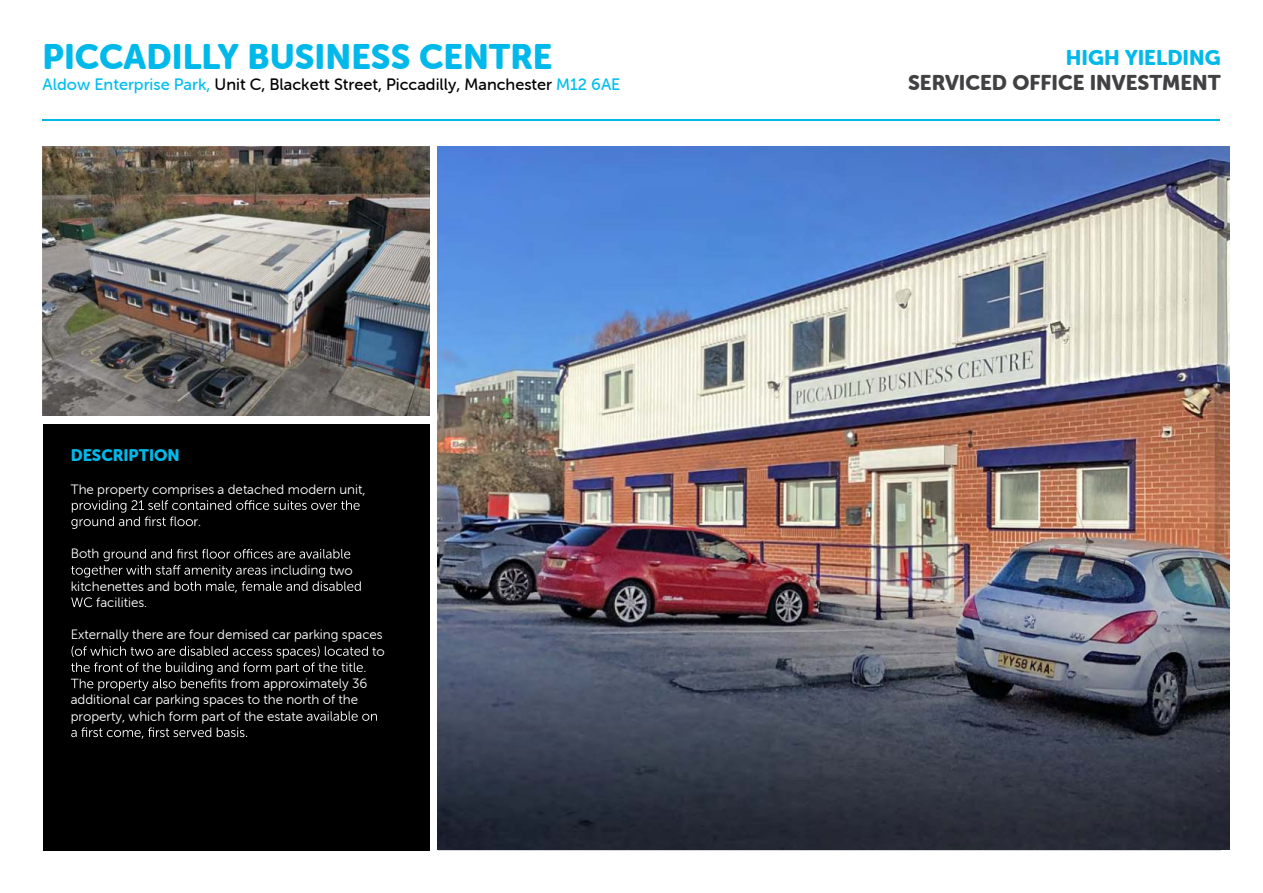
<style>
.page{position:relative;width:1263px;height:893px;background:#fff}
.page>*{position:absolute;margin:0;border:0;box-sizing:border-box;transform-origin:0 0}
.t1{font:34.8px "Museo Sans Rounded 900";color:#00b9ea}
.t2{font:21px "Museo Sans Rounded 900";color:#414042}
.t3{font:21px "Museo Sans Rounded 900";color:#00b9ea}
.t4{font:16.5px "Museo Sans Rounded 500";color:#000}
.t5{font:16.5px "Museo Sans Rounded 900";color:#00b9ea}
.t6{font:13.5px/16.2px "Museo Sans Rounded 300";color:#fff;text-align:right}
.s1{color:#00beec}
</style>
<div class="page">
<hr style="left:43px;top:119px;width:1177px;height:1px;background:#00b9ea">
<div style="left:43px;top:424px;width:386px;height:426px;background:#000"></div>
<svg style="left:71px;top:500px;width:289px;height:29px"></svg>
<svg style="left:71px;top:549px;width:290px;height:42px"></svg>
<svg style="left:71px;top:597px;width:21px;height:10px"></svg>
<svg style="left:71px;top:646px;width:297px;height:45px"></svg>
<svg style="left:307px;top:711px;width:70px;height:10px"></svg>
<svg style="left:71px;top:727px;width:176px;height:12px"></svg>
<img style="left:42px;top:146px;width:388px;height:270px">
<img style="left:438px;top:147px;width:792px;height:702px">
<h1 class="t1" style="left:43px;top:36px;width:511px">PICCADILLY BUSINESS CENTRE</h1>
<p class="t4" style="left:43px;top:76px;width:579px"><span class="s1">Aldow Enterprise Park,</span> Unit C, Blackett Street, Piccadilly, Manchester <span class="s1">M12 6AE</span></p>
<p class="t5" style="left:71px;top:446px;width:111px">DESCRIPTION</p>
<p class="t6" style="left:71px;top:482px;width:296px">The property comprises a detached modern unit,</p>
<p class="t6" style="left:193px;top:514px;width:9px">r.</p>
<p class="t6" style="left:71px;top:547px;width:30px">Both</p>
<p class="t6" style="left:329px;top:563px;width:25px">two</p>
<p class="t6" style="left:71px;top:579px;width:101px">kitchenettes and</p>
<p class="t6" style="left:235px;top:579px;width:5px">,</p>
<p class="t6" style="left:96px;top:595px;width:52px">facilities.</p>
<p class="t6" style="left:71px;top:628px;width:316px">Externally there are four demised car parking spaces to</p>
<p class="t6" style="left:71px;top:677px;width:298px;text-align:left;text-indent:151px">s from approximately 36 additional car parking spaces to the north of the property, which form part of the estate</p>
<h2 class="t3" style="left:1066px;top:45px;width:156px">HIGH YIELDING</h2>
<h2 class="t2" style="left:908px;top:71px;width:314px">SERVICED OFFICE INVESTMENT</h2>
</div>
